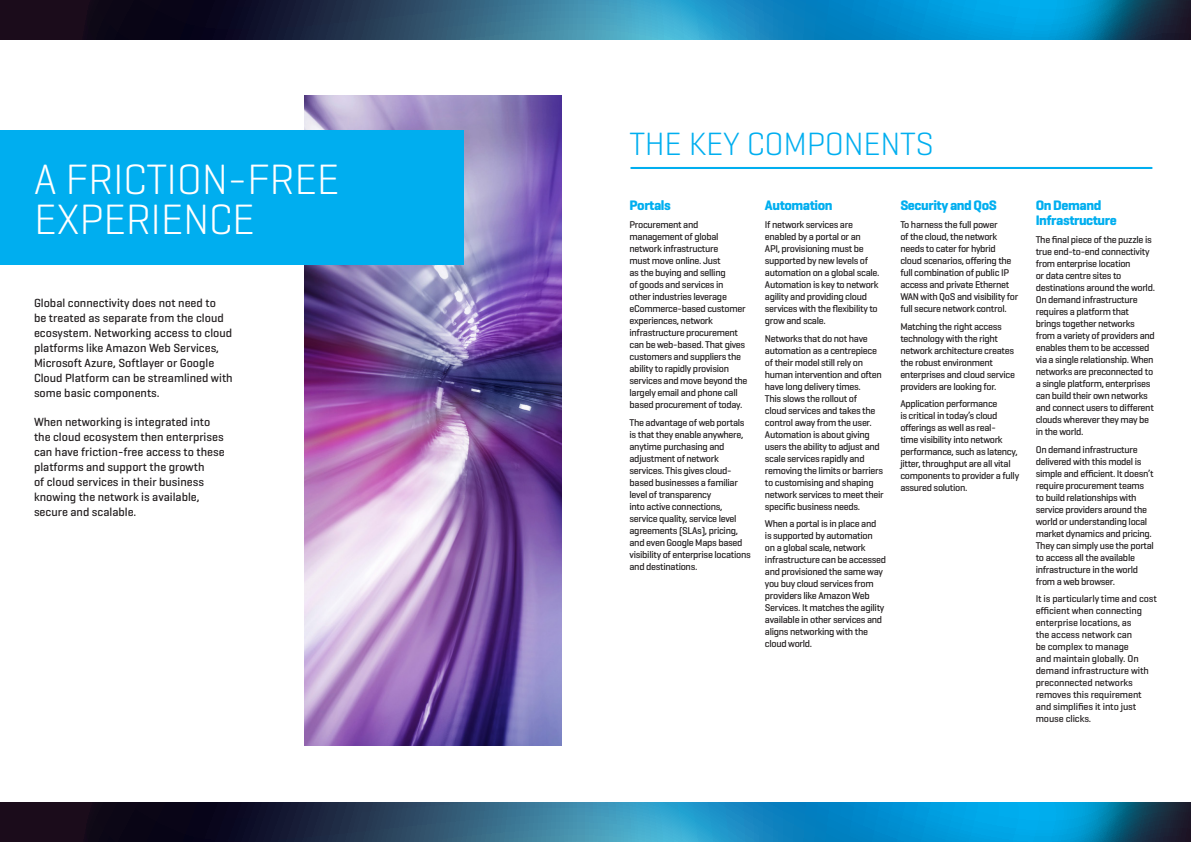
<style>
.page{position:relative;width:1191px;height:842px;background:#fff}
.page>*{position:absolute;margin:0;border:0;box-sizing:border-box;transform-origin:0 0}
.t1{font:300 43.2px "Geogrotesque";letter-spacing:-.01em;color:#fff}
.t2{font:300 32.8px "Geogrotesque";letter-spacing:-.01em;color:#00aeef}
.t3{font:700 14px/15px "Geogrotesque";letter-spacing:-.03em;color:#00aeef}
.t4{font:500 12px/15px "Geogrotesque";color:#231f20}
.t5{font:500 10px/12px "Geogrotesque";letter-spacing:-.03em;color:#231f20}
.t6{font:500 10px/12px "Geogrotesque";letter-spacing:-.01em;color:#231f20}
</style>
<div class="page">
<svg style="left:0;top:0;width:1191px;height:39px;background:#1a5e83"></svg>
<svg style="left:0;top:803px;width:1191px;height:39px;background:#195e84"></svg>
<img style="left:305px;top:95px;width:256px;height:651px">
<div style="left:0;top:131px;width:463px;height:134px;background:#00aeef"></div>
<svg style="left:630px;top:167px;width:522px;height:2px"></svg>
<p class="t2" style="left:629px;top:124px;width:306px">THE KEY COMPONENTS</p>
<p class="t1" style="left:34px;top:152px;width:307px">A FRICTION-FREE</p>
<p class="t1" style="left:34px;top:192px;width:222px">EXPERIENCE</p>
<p class="t3" style="left:1035px;top:198px;width:83px">On Demand<br>Infrastructure</p>
<p class="t5" style="left:1035px;top:233px;width:121px">The final piece of the puzzle is true end-to-end connectivity from enterprise location<br>or data centre sites to destinations around the world.<br>On demand infrastructure requires a platform that brings together networks from a variety of providers and enables them to be accessed via a single relationship. When networks are preconnected to a single platform, enterprises can build their own networks and connect users to different clouds wherever they may be in the world.</p>
<p class="t5" style="left:1035px;top:443px;width:120px">On demand infrastructure delivered with this model is simple and efficient. It doesn’t require procurement teams to build relationships with service providers around the world or understanding local market dynamics and pricing.<br>They can simply use the portal to access all the available infrastructure in the world from a web browser.</p>
<p class="t6" style="left:1035px;top:593px;width:123px">It is particularly time and cost efficient when connecting enterprise locations, as<br>the access network can<br>be complex to manage<br>and maintain globally. On demand infrastructure with preconnected networks removes this requirement and simplifies it into just mouse clicks.</p>
<p class="t3" style="left:629px;top:198px;width:43px">Portals</p>
<p class="t5" style="left:629px;top:218px;width:120px">Procurement and management of global network infrastructure<br>must move online. Just<br>as the buying and selling<br>of goods and services in<br>other industries leverage eCommerce-based customer experiences, network infrastructure procurement can be web-based. That gives customers and suppliers the ability to rapidly provision services and move beyond the largely email and phone call based procurement of today.</p>
<p class="t5" style="left:629px;top:416px;width:123px">The advantage of web portals is that they enable anywhere, anytime purchasing and adjustment of network services. This gives cloud&shy;based businesses a familiar level of transparency<br>into active connections, service quality, service level agreements (SLAs), pricing, and even Google Maps based visibility of enterprise locations and destinations.</p>
<p class="t3" style="left:765px;top:198px;width:69px">Automation</p>
<p class="t5" style="left:765px;top:218px;width:116px">If network services are enabled by a portal or an<br>API, provisioning must be supported by new levels of automation on a global scale.<br>Automation is key to network agility and providing cloud services with the flexibility to grow and scale.</p>
<p class="t5" style="left:765px;top:332px;width:120px">Networks that do not have automation as a centrepiece of their model still rely on human intervention and often have long delivery times.<br>This slows the rollout of<br>cloud services and takes the control away from the user.<br>Automation is about giving users the ability to adjust and scale services rapidly and removing the limits or barriers to customising and shaping network services to meet their specific business needs.</p>
<p class="t5" style="left:765px;top:518px;width:123px">When a portal is in place and<br>is supported by automation<br>on a global scale, network infrastructure can be accessed and provisioned the same way you buy cloud services from providers like Amazon Web<br>Services. It matches the agility available in other services and aligns networking with the cloud world.</p>
<p class="t3" style="left:900px;top:198px;width:98px">Security and QoS</p>
<p class="t5" style="left:900px;top:218px;width:120px">To harness the full power<br>of the cloud, the network needs to cater for hybrid cloud scenarios, offering the full combination of public IP access and private Ethernet<br>WAN with QoS and visibility for full secure network control.</p>
<p class="t5" style="left:900px;top:320px;width:116px">Matching the right access technology with the right network architecture creates the robust environment enterprises and cloud service providers are looking for.</p>
<p class="t5" style="left:900px;top:398px;width:120px">Application performance<br>is critical in today’s cloud offerings as well as real-<br>time visibility into network performance, such as latency, jitter, throughput are all vital components to provider a fully assured solution.</p>
<p class="t4" style="left:34px;top:295px;width:200px">Global connectivity does not need to<br>be treated as separate from the cloud ecosystem. Networking access to cloud platforms like Amazon Web Services, Microsoft Azure, Softlayer or Google Cloud Platform can be streamlined with some basic components.</p>
<p class="t4" style="left:34px;top:414px;width:192px">When networking is integrated into the cloud ecosystem then enterprises can have friction-free access to these platforms and support the growth<br>of cloud services in their business knowing the network is available, secure and scalable.</p>
</div>
